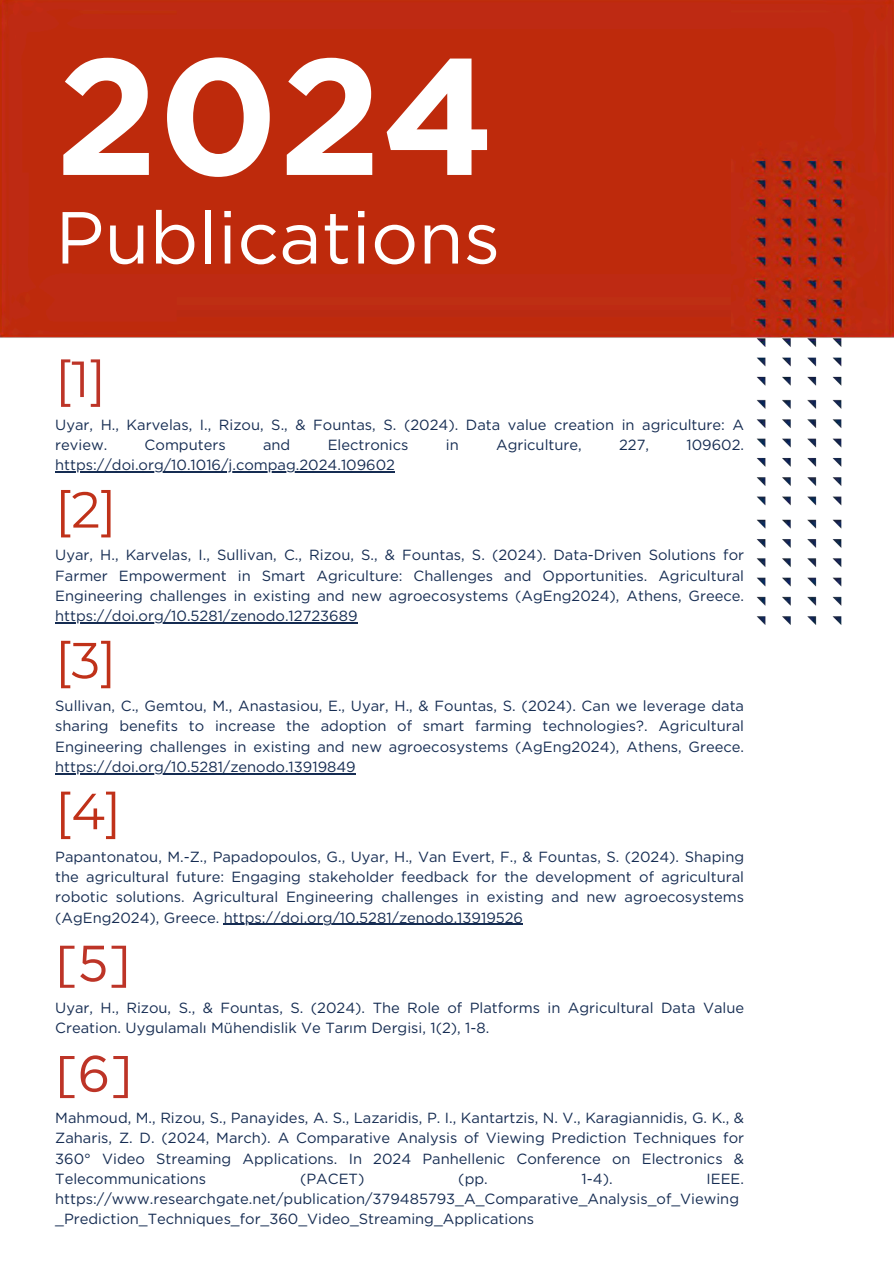
<style>
.page{position:relative;width:894px;height:1264px;background:#fff}
.page>*{position:absolute;margin:0;border:0;box-sizing:border-box;transform-origin:0 0}
.t1{font:700 165px "Gotham";color:#fff}
.t2{font:73.5px "Gotham";color:#fff}
.t3{font:50.7px "Montserrat";color:#c03119}
.t4{font:50.7px "Gotham";color:#bd3427}
.t5{font:50.7px "Montserrat";color:#bd3427}
.t6{font:14.7px/20.2px "Gotham";color:#152c52}
</style>
<div class="page">
<img style="left:0;top:0;width:893px;height:625px">
<hr style="left:55px;top:471px;width:340px;height:1px;background:#152c52">
<hr style="left:55px;top:622px;width:302px;height:1px;background:#152c52">
<hr style="left:55px;top:773px;width:300px;height:1px;background:#152c52">
<hr style="left:224px;top:923px;width:299px;height:1px;background:#152c52">
<p class="t1" style="left:55px;top:16px;width:441px">2024</p>
<p class="t2" style="left:55px;top:193px;width:446px">Publications</p>
<p class="t5" style="left:55px;top:348px;width:52px">[1]</p>
<h1 class="t6" style="left:55px;top:414px;width:690px">Uyar, H., Karvelas, I., Rizou, S., &amp; Fountas, S. (2024). Data value creation in agriculture: A review.</h1>
<h1 class="t6" style="left:145px;top:434px;width:82px">Computers</h1>
<h1 class="t6" style="left:263px;top:434px;width:29px">and</h1>
<h1 class="t6" style="left:327px;top:434px;width:82px">Electronics</h1>
<h1 class="t6" style="left:445px;top:434px;width:14px">in</h1>
<h1 class="t6" style="left:496px;top:434px;width:87px">Agriculture,</h1>
<h1 class="t6" style="left:619px;top:434px;width:31px">227,</h1>
<h1 class="t6" style="left:686px;top:434px;width:59px">109602.</h1>
<h2 class="t6" style="left:55px;top:455px;width:341px">https://doi.org/10.1016/j.compag.2024.109602</h2>
<h2 class="t3" style="left:55px;top:478px;width:63px">[2]</h2>
<h2 class="t6" style="left:55px;top:545px;width:690px">Uyar, H., Karvelas, I., Sullivan, C., Rizou, S., &amp; Fountas, S. (2024). Data-Driven Solutions for</h2>
<p class="t6" style="left:55px;top:565px;width:690px">Farmer Empowerment in Smart Agriculture: Challenges and Opportunities. Agricultural<br>Engineering challenges in existing and new agroecosystems (AgEng2024), Athens, Greece.</p>
<p class="t6" style="left:55px;top:605px;width:304px">https://doi.org/10.5281/zenodo.12723689</p>
<p class="t3" style="left:55px;top:629px;width:62px">[3]</p>
<p class="t6" style="left:55px;top:695px;width:690px">Sullivan, C., Gemtou, M., Anastasiou, E., Uyar, H., &amp; Fountas, S. (2024). Can we leverage data sharing benefits to increase the adoption of smart farming technologies?. Agricultural</p>
<p class="t6" style="left:55px;top:736px;width:690px">Engineering challenges in existing and new agroecosystems (AgEng2024), Athens, Greece.</p>
<p class="t6" style="left:55px;top:756px;width:302px">https://doi.org/10.5281/zenodo.13919849</p>
<p class="t3" style="left:55px;top:780px;width:67px">[4]</p>
<p class="t6" style="left:55px;top:846px;width:690px">Papantonatou, M.-Z., Papadopoulos, G., Uyar, H., Van Evert, F., &amp; Fountas, S. (2024). Shaping the agricultural future: Engaging stakeholder feedback for the development of agricultural</p>
<p class="t6" style="left:55px;top:887px;width:690px">robotic solutions. Agricultural Engineering challenges in existing and new agroecosystems (AgEng2024), Greece. https://doi.org/10.5281/zenodo.13919526</p>
<p class="t4" style="left:55px;top:932px;width:77px">[5]</p>
<p class="t6" style="left:55px;top:997px;width:690px">Uyar, H., Rizou, S., &amp; Fountas, S. (2024). The Role of Platforms in Agricultural Data Value<br>Creation. Uygulamalı Mühendislik Ve Tarım Dergisi, 1(2), 1-8.</p>
<p class="t4" style="left:55px;top:1042px;width:79px">[6]</p>
<p class="t6" style="left:55px;top:1107px;width:690px;text-align:justify">Mahmoud, M., Rizou, S., Panayides, A. S., Lazaridis, P. I., Kantartzis, N. V., Karagiannidis, G. K., &amp; Zaharis, Z. D. (2024, March). A Comparative Analysis of Viewing Prediction Techniques for 360° Video Streaming Applications. In 2024 Panhellenic Conference on Electronics &amp; Telecommunications</p>
<p class="t6" style="left:300px;top:1168px;width:66px">(PACET)</p>
<p class="t6" style="left:458px;top:1168px;width:31px">(pp.</p>
<p class="t6" style="left:581px;top:1168px;width:33px">1-4).</p>
<p class="t6" style="left:55px;top:1168px;width:690px;text-indent:651px">IEEE. https://www.researchgate.net/publication/379485793_A_Comparative_Analysis_of_Viewing _Prediction_Techniques_for_360_Video_Streaming_Applications</p>
</div>
